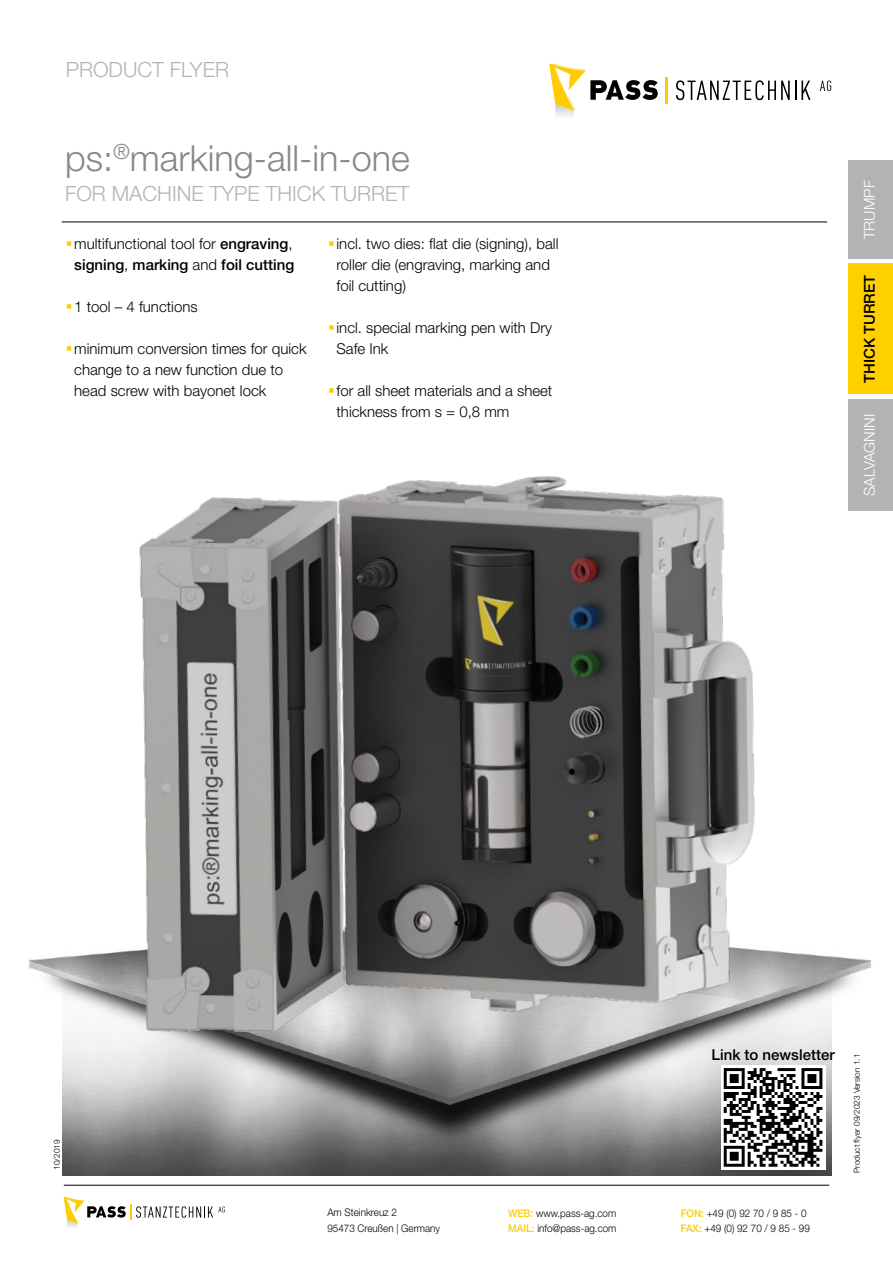
<style>
.page{position:relative;width:893px;height:1263px;background:#fff}
.page>*{position:absolute;margin:0;border:0;box-sizing:border-box;transform-origin:0 0}
.t1{font:300 36px "Helvetica Neue LT Std";color:#87888a}
.t2{font:300 21px "Helvetica Neue LT Std";color:#b1b3b4}
.t3{font:300 15px/21px "Helvetica Neue LT Std";color:#000}
.t4{font:500 15px/21px "Helvetica Neue LT Std";color:#000}
.t5{font:300 15px "Helvetica Neue LT Std";color:#fff}
.t6{font:300 10.5px/15px "Helvetica Neue LT Std";color:#000;scale:.94 1}
.t7{font:300 8.25px "Helvetica Neue LT Std";color:#000}
.s1{font-weight:300}
.s2{font-weight:500;color:#fecc00}
</style>
<div class="page">
<svg style="left:64px;top:1197px;width:161px;height:30px"></svg>
<div style="left:848px;top:161px;width:45px;height:98px;background:#b1b3b4"></div>
<div style="left:848px;top:264px;width:45px;height:130px;background:#ffd000"></div>
<div style="left:848px;top:399px;width:45px;height:111px;background:#b1b3b4"></div>
<svg style="left:676px;top:80px;width:134px;height:20px"></svg>
<svg style="left:820px;top:81px;width:11px;height:10px"></svg>
<svg style="left:549px;top:64px;width:109px;height:47px"></svg>
<hr style="left:665px;top:77px;width:2px;height:27px;background:#fecc00">
<hr style="left:64px;top:1185px;width:765px;height:1px;background:#000">
<img style="left:62px;top:1166px;width:770px;height:9px">
<img style="left:28px;top:950px;width:844px;height:216px">
<img style="left:130px;top:476px;width:633px;height:560px">
<hr style="left:62px;top:222px;width:765px;height:1px;background:#000">
<svg style="left:721px;top:1065px;width:104px;height:105px"></svg>
<svg style="left:724px;top:1068px;width:98px;height:99px"></svg>
<h2 class="t2" style="left:66px;top:56px;width:165px">PRODUCT FLYER</h2>
<h1 class="t1" style="left:65px;top:136px;width:346px">ps:<sup>®</sup>marking-all-in-one</h1>
<h2 class="t2" style="left:65px;top:181px;width:346px">FOR MACHINE TYPE THICK TURRET</h2>
<p class="t4" style="left:74px;top:233px;width:222px"><span class="s1">multifunctional tool for</span> engraving<span class="s1">, </span>signing<span class="s1">,</span> marking <span class="s1">and</span> foil cutting</p>
<p class="t3" style="left:74px;top:296px;width:125px">1 tool – 4 functions</p>
<p class="t3" style="left:74px;top:338px;width:234px">minimum conversion times for quick change to a new function due to head screw with bayonet lock</p>
<p class="t3" style="left:336px;top:233px;width:223px">incl. two dies: flat die (signing), ball roller die (engraving, marking and foil cutting)</p>
<p class="t3" style="left:336px;top:317px;width:217px">incl. special marking pen with Dry<br>Safe Ink</p>
<p class="t3" style="left:336px;top:380px;width:217px">for all sheet materials and a sheet thickness from s = 0,8 mm</p>
<p class="t5" style="left:860px;top:239px;width:60px;rotate:-90deg">TRUMPF</p>
<p class="t4" style="left:859px;top:383px;width:110px;rotate:-90deg">THICK TURRET</p>
<p class="t5" style="left:860px;top:496px;width:83px;rotate:-90deg">SALVAGNINI</p>
<p class="t7" style="left:52px;top:1170px;width:32px;rotate:-90deg">10/2019</p>
<p class="t6" style="left:327px;top:1205px;width:121px">Am Steinkreuz 2<br>95473 Creußen | Germany</p>
<p class="t6" style="left:508px;top:1205px;width:117px"><span class="s2">WEB:</span> www.pass-ag.com<br><span class="s2">MAIL:</span> info@pass-ag.com</p>
<p class="t4" style="left:711px;top:1044px;width:125px">Link to newsletter</p>
<p class="t6" style="left:681px;top:1205px;width:139px"><span class="s2">FON:</span> +49 (0) 92 70 / 9 85 - 0<br><span class="s2">FAX:</span> +49 (0) 92 70 / 9 85 - 99</p>
<p class="t7" style="left:852px;top:1173px;width:121px;rotate:-90deg">Product flyer 09/2023 Version 1.1</p>
</div>
